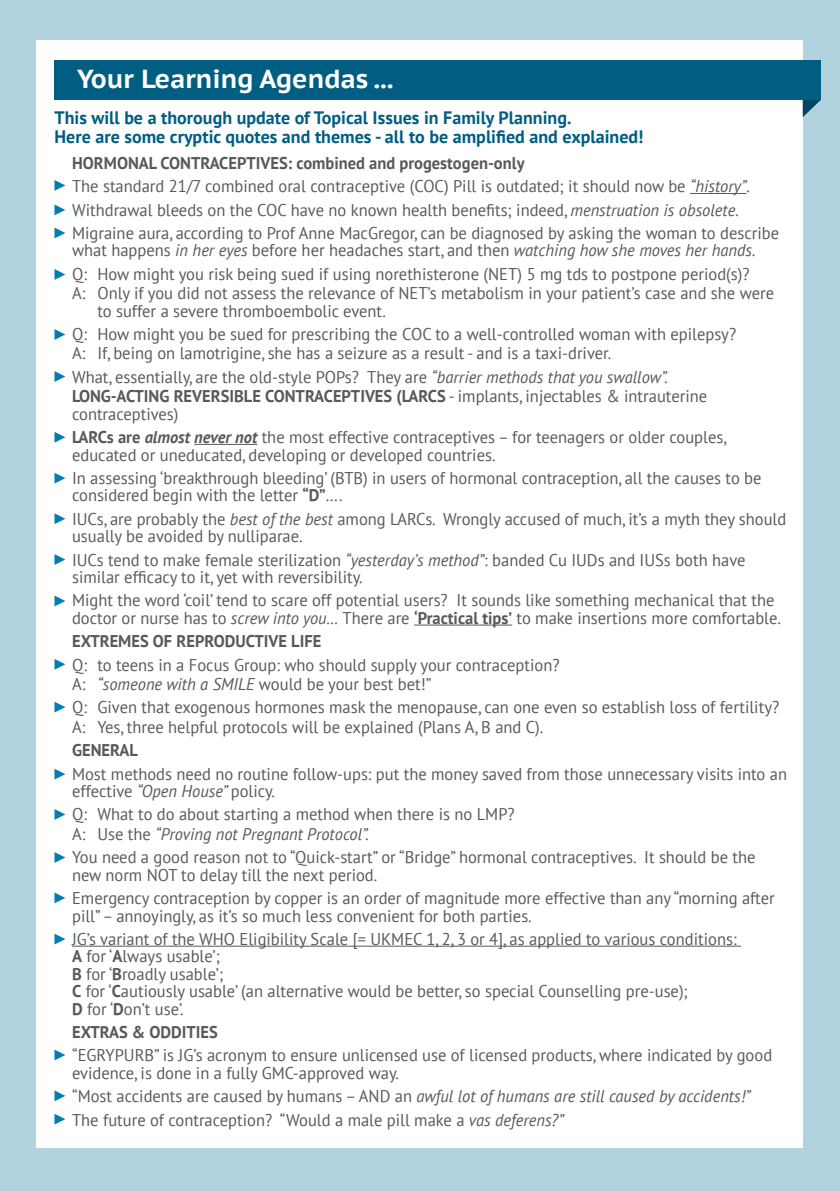
<style>
.page{position:relative;width:840px;height:1191px;background:#fff}
.page>*{position:absolute;margin:0;border:0;box-sizing:border-box;transform-origin:0 0}
.t1{font:700 26px "PT Sans Caption";color:#fff}
.t2{font:700 18px/19px "PT Sans";color:#005e82}
.t3{font:17px/23.4px "PT Sans";color:#58595b}
.t4{font:700 17px "PT Sans";color:#58595b}
.s1{font-weight:700}
.s2{font-style:italic}
.s3{font-weight:700;font-style:italic}
</style>
<div class="page">
<div style="left:0;top:0;width:839px;height:1191px;background:#b1d3e0"></div>
<div style="left:36px;top:41px;width:766px;height:1107px;background:#fff"></div>
<svg style="left:802px;top:100px;width:18px;height:17px"></svg>
<div style="left:54px;top:60px;width:766px;height:40px;background:#005e82"></div>
<hr style="left:689px;top:193px;width:57px;height:1px;background:#58595b">
<hr style="left:194px;top:444px;width:63px;height:1px;background:#58595b">
<hr style="left:414px;top:624px;width:98px;height:1px;background:#58595b">
<hr style="left:72px;top:945px;width:668px;height:1px;background:#58595b">
<svg style="left:54px;top:329px;width:11px;height:11px"></svg>
<svg style="left:54px;top:180px;width:11px;height:11px"></svg>
<svg style="left:54px;top:204px;width:11px;height:11px"></svg>
<svg style="left:54px;top:227px;width:11px;height:11px"></svg>
<svg style="left:54px;top:269px;width:11px;height:11px"></svg>
<svg style="left:54px;top:371px;width:11px;height:11px"></svg>
<svg style="left:54px;top:513px;width:11px;height:11px"></svg>
<svg style="left:54px;top:554px;width:11px;height:11px"></svg>
<svg style="left:54px;top:595px;width:11px;height:11px"></svg>
<svg style="left:54px;top:659px;width:11px;height:10px"></svg>
<svg style="left:54px;top:701px;width:11px;height:11px"></svg>
<svg style="left:54px;top:852px;width:11px;height:11px"></svg>
<svg style="left:54px;top:892px;width:11px;height:11px"></svg>
<svg style="left:54px;top:432px;width:11px;height:10px"></svg>
<svg style="left:54px;top:473px;width:11px;height:10px"></svg>
<svg style="left:54px;top:768px;width:11px;height:11px"></svg>
<svg style="left:54px;top:809px;width:11px;height:11px"></svg>
<svg style="left:54px;top:933px;width:11px;height:11px"></svg>
<svg style="left:54px;top:1049px;width:11px;height:11px"></svg>
<svg style="left:54px;top:1090px;width:11px;height:11px"></svg>
<svg style="left:54px;top:1113px;width:11px;height:11px"></svg>
<h1 class="t1" style="left:77px;top:62px;width:317px">Your Learning Agendas ...</h1>
<p class="t2" style="left:54px;top:107px;width:590px">This will be a thorough update of Topical Issues in Family Planning.<br>Here are some cryptic quotes and themes - all to be amplified and explained!</p>
<p class="t3" style="left:72px;top:151px;width:708px"><span class="s1">HORMONAL CONTRACEPTIVES: combined and progestogen-only<br></span>The standard 21/7 combined oral contraceptive (COC) Pill is outdated; it should now be <span class="s2">“history”</span>.<br>Withdrawal bleeds on the COC have no known health benefits; indeed, <span class="s2">menstruation is obsolete.<br></span>Migraine aura, according to Prof Anne MacGregor, can be diagnosed by asking the woman to describe</p>
<p class="t3" style="left:72px;top:238px;width:684px">what happens <span class="s2">in her eyes</span> before her headaches start, and then <span class="s2">watching how she moves her hands.<br></span>Q: How might you risk being sued if using norethisterone (NET) 5 mg tds to postpone period(s)?</p>
<p class="t3" style="left:97px;top:284px;width:677px;line-height:17.4px;text-indent:-25px">A: Only if you did not assess the relevance of NET’s metabolism in your patient’s case and she were to suffer a severe thromboembolic event.</p>
<p class="t3" style="left:72px;top:324px;width:665px;line-height:19.4px">Q: How might you be sued for prescribing the COC to a well-controlled woman with epilepsy?<br>A: If, being on lamotrigine, she has a seizure as a result - and is a taxi-driver.</p>
<p class="t3" style="left:72px;top:367px;width:636px;line-height:19.4px">What, essentially, are the old-style POPs? They are <span class="s2">“barrier methods that you swallow”.<br></span><span class="s1">LONG-ACTING REVERSIBLE CONTRACEPTIVES (LARCS</span> - implants, injectables &amp; intrauterine</p>
<p class="t3" style="left:72px;top:401px;width:655px">contraceptives)<br><span class="s1">LARCs are</span> <span class="s3">almost never not</span> the most effective contraceptives – for teenagers or older couples,</p>
<p class="t3" style="left:72px;top:442px;width:690px">educated or uneducated, developing or developed countries.<br>In assessing ‘breakthrough bleeding’ (BTB) in users of hormonal contraception, all the causes to be</p>
<p class="t3" style="left:72px;top:483px;width:715px">considered begin with the letter <span class="s1">“D”</span>….<br>IUCs, are probably the <span class="s2">best of the best</span> among LARCs. Wrongly accused of much, it’s a myth they should</p>
<p class="t3" style="left:72px;top:524px;width:674px">usually be avoided by nulliparae.<br>IUCs tend to make female sterilization <span class="s2">“yesterday’s method”</span>: banded Cu IUDs and IUSs both have</p>
<p class="t3" style="left:72px;top:565px;width:703px">similar efficacy to it, yet with reversibility.<br>Might the word ‘coil’ tend to scare off potential users? It sounds like something mechanical that the</p>
<p class="t3" style="left:72px;top:605px;width:710px">doctor or nurse has to <span class="s2">screw into you…</span> There are <span class="s1">‘Practical tips’</span> to make insertions more comfortable.<br><span class="s1">EXTREMES OF REPRODUCTIVE LIFE</span></p>
<p class="t3" style="left:72px;top:654px;width:488px;line-height:19.4px">Q: to teens in a Focus Group: who should supply your contraception?<br>A: <span class="s2">“someone with a SMILE</span> would be your best bet!”</p>
<p class="t3" style="left:72px;top:697px;width:708px;line-height:19.4px">Q: Given that exogenous hormones mask the menopause, can one even so establish loss of fertility?<br>A: Yes, three helpful protocols will be explained (Plans A, B and C).</p>
<p class="t4" style="left:72px;top:739px;width:67px">GENERAL</p>
<p class="t3" style="left:72px;top:764px;width:716px;line-height:17.4px">Most methods need no routine follow-ups: put the money saved from those unnecessary visits into an effective <span class="s2">“Open House”</span> policy.</p>
<p class="t3" style="left:72px;top:804px;width:444px;line-height:19.4px">Q: What to do about starting a method when there is no LMP?<br>A: Use the <span class="s2">“Proving not Pregnant Protocol”.</span></p>
<p class="t3" style="left:72px;top:848px;width:684px;line-height:17.4px">You need a good reason not to “Quick-start” or “Bridge” hormonal contraceptives. It should be the new norm NOT to delay till the next period.</p>
<p class="t3" style="left:72px;top:889px;width:703px;line-height:17.4px">Emergency contraception by copper is an order of magnitude more effective than any “morning after pill” – annoyingly, as it’s so much less convenient for both parties.</p>
<p class="t3" style="left:72px;top:929px;width:665px;line-height:17.4px">JG’s variant of the WHO Eligibility Scale [= UKMEC 1, 2, 3 or 4], as applied to various conditions:<br><span class="s1">A</span> for ‘<span class="s1">A</span>lways usable’;<br><span class="s1">B</span> for ‘<span class="s1">B</span>roadly usable’;<br><span class="s1">C</span> for ‘<span class="s1">C</span>autiously usable’ (an alternative would be better, so special Counselling pre-use);<br><span class="s1">D</span> for ‘<span class="s1">D</span>on’t use’.</p>
<p class="t4" style="left:72px;top:1020px;width:147px">EXTRAS &amp; ODDITIES</p>
<p class="t3" style="left:72px;top:1046px;width:701px;line-height:17.4px">“EGRYPURB” is JG’s acronym to ensure unlicensed use of licensed products, where indicated by good evidence, is done in a fully GMC-approved way.</p>
<p class="t3" style="left:72px;top:1084px;width:679px">“Most accidents are caused by humans – AND an <span class="s2">awful lot of humans are still caused by accidents!”<br></span>The future of contraception? “Would a male pill make a <span class="s2">vas deferens?”</span></p>
</div>
